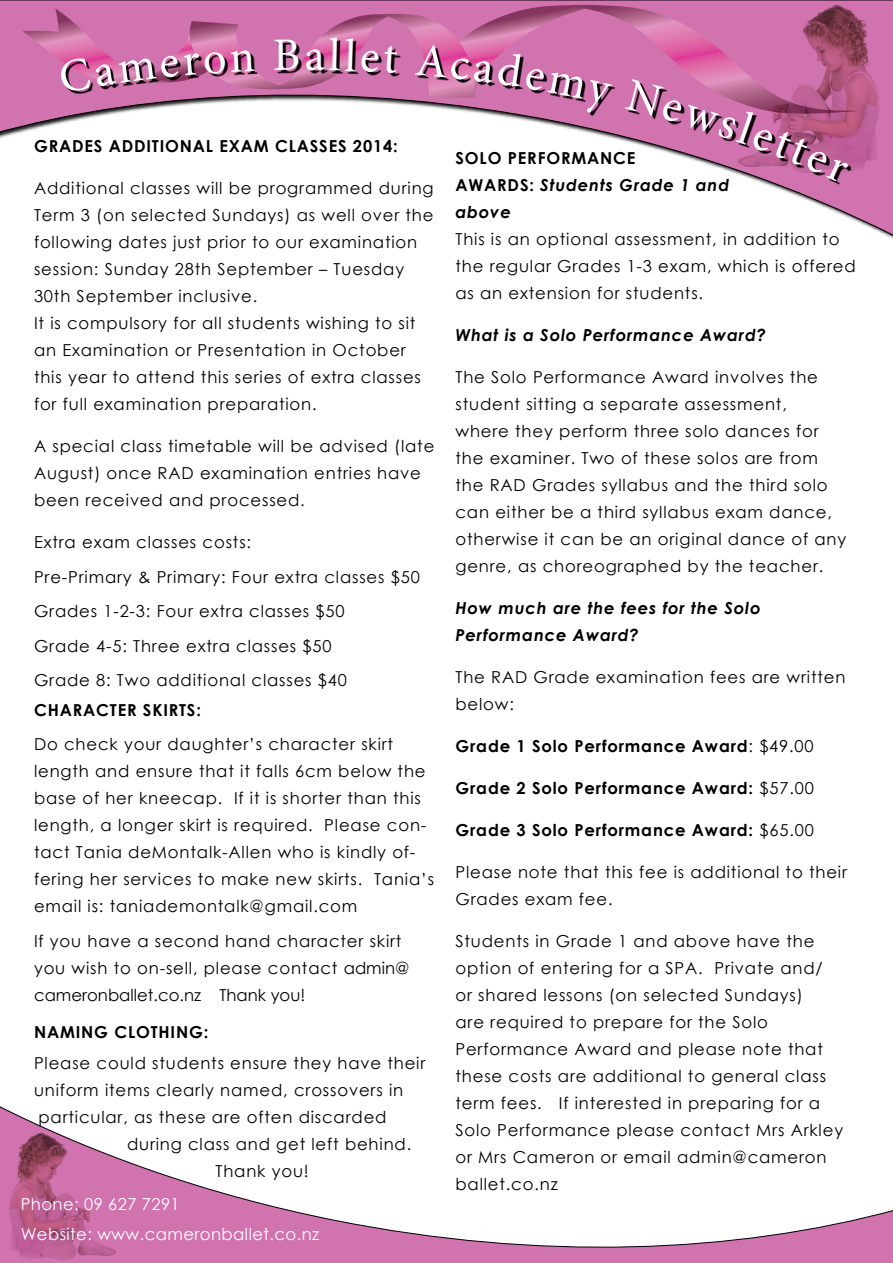
<style>
.page{position:relative;width:893px;height:1263px;background:#fff}
.page>*{position:absolute;margin:0;border:0;box-sizing:border-box;transform-origin:0 0}
.t1{font:16.5px/27px "Century Gothic";letter-spacing:.05em;color:#000}
.t2{font:700 16.5px/27px "Century Gothic";letter-spacing:.05em;color:#000}
.t3{font:italic 700 16.5px/27px "Century Gothic";letter-spacing:.05em;color:#000}
.t4{font:16.5px/30px "Century Gothic";letter-spacing:.025em;color:#fff}
.s1{font-style:italic}
.s2{font-weight:400}
</style>
<div class="page">
<svg style="left:0;top:0;width:893px;height:238px"></svg>
<svg style="left:0;top:1106px;width:893px;height:157px"></svg>
<img style="left:5px;top:1110px;width:112px;height:153px">
<img style="left:738px;top:0;width:147px;height:195px">
<svg style="left:23px;top:5px;width:835px;height:178px"></svg>
<p class="t2" style="left:34px;top:132px;width:365px">GRADES ADDITIONAL EXAM CLASSES 2014:</p>
<p class="t1" style="left:34px;top:175px;width:401px">Additional classes will be programmed during Term 3 (on selected Sundays) as well over the following dates just prior to our examination session: Sunday 28th September – Tuesday 30th September inclusive.<br>It is compulsory for all students wishing to sit an Examination or Presentation in October this year to attend this series of extra classes for full examination preparation.</p>
<p class="t1" style="left:34px;top:433px;width:402px">A special class timetable will be advised (late<br>August) once RAD examination entries have been received and processed.</p>
<p class="t1" style="left:34px;top:525px;width:387px;line-height:34.5px">Extra exam classes costs:<br>Pre-Primary &amp; Primary: Four extra classes $50<br>Grades 1-2-3: Four extra classes $50<br>Grade 4-5: Three extra classes $50<br>Grade 8: Two additional classes $40</p>
<p class="t2" style="left:34px;top:696px;width:168px">CHARACTER SKIRTS:</p>
<p class="t1" style="left:34px;top:731px;width:402px">Do check your daughter’s character skirt length and ensure that it falls 6cm below the base of her kneecap. If it is shorter than this length, a longer skirt is required. Please con&shy;tact Tania deMontalk-Allen who is kindly of&shy;fering her services to make new skirts. Tania’s email is: taniademontalk@gmail.com</p>
<p class="t1" style="left:34px;top:927px;width:377px">If you have a second hand character skirt you wish to on-sell, please contact admin@ cameronballet.co.nz Thank you!</p>
<p class="t2" style="left:34px;top:1018px;width:176px">NAMING CLOTHING:</p>
<p class="t1" style="left:34px;top:1049px;width:393px">Please could students ensure they have their</p>
<p class="t1" style="left:34px;top:1076px;width:371px">uniform items clearly named, crossovers in</p>
<p class="t1" style="left:39px;top:1103px;width:349px">particular, as these are often discarded</p>
<p class="t1" style="left:127px;top:1130px;width:286px">during class and get left behind.</p>
<p class="t1" style="left:216px;top:1157px;width:95px">Thank you!</p>
<p class="t4" style="left:21px;top:1188px;width:300px">Phone: 09 627 7291<br>Website: www.cameronballet.co.nz</p>
<p class="t2" style="left:455px;top:143px;width:275px">SOLO PERFORMANCE<br>AWARDS: <span class="s1">Students Grade 1 and above</span></p>
<p class="t1" style="left:455px;top:225px;width:402px">This is an optional assessment, in addition to the regular Grades 1-3 exam, which is offered as an extension for students.</p>
<p class="t3" style="left:455px;top:320px;width:312px">What is a Solo Performance Award?</p>
<p class="t1" style="left:455px;top:363px;width:392px">The Solo Performance Award involves the student sitting a separate assessment,<br>where they perform three solo dances for the examiner. Two of these solos are from the RAD Grades syllabus and the third solo can either be a third syllabus exam dance, otherwise it can be an original dance of any genre, as choreographed by the teacher.</p>
<p class="t3" style="left:455px;top:593px;width:307px">How much are the fees for the Solo<br>Performance Award?</p>
<p class="t1" style="left:455px;top:663px;width:391px">The RAD Grade examination fees are written below:</p>
<p class="t2" style="left:455px;top:731px;width:360px">Grade 1 Solo Performance Award<span class="s2">: $49.00</span></p>
<p class="t2" style="left:455px;top:773px;width:360px">Grade 2 Solo Performance Award: <span class="s2">$57.00</span></p>
<p class="t2" style="left:455px;top:815px;width:360px">Grade 3 Solo Performance Award: <span class="s2">$65.00</span></p>
<p class="t1" style="left:455px;top:858px;width:393px">Please note that this fee is additional to their<br>Grades exam fee.</p>
<p class="t1" style="left:455px;top:927px;width:389px">Students in Grade 1 and above have the option of entering for a SPA. Private and/ or shared lessons (on selected Sundays)<br>are required to prepare for the Solo Performance Award and please note that these costs are additional to general class term fees. If interested in preparing for a Solo Performance please contact Mrs Arkley or Mrs Cameron or email admin@cameron ballet.co.nz</p>
</div>
